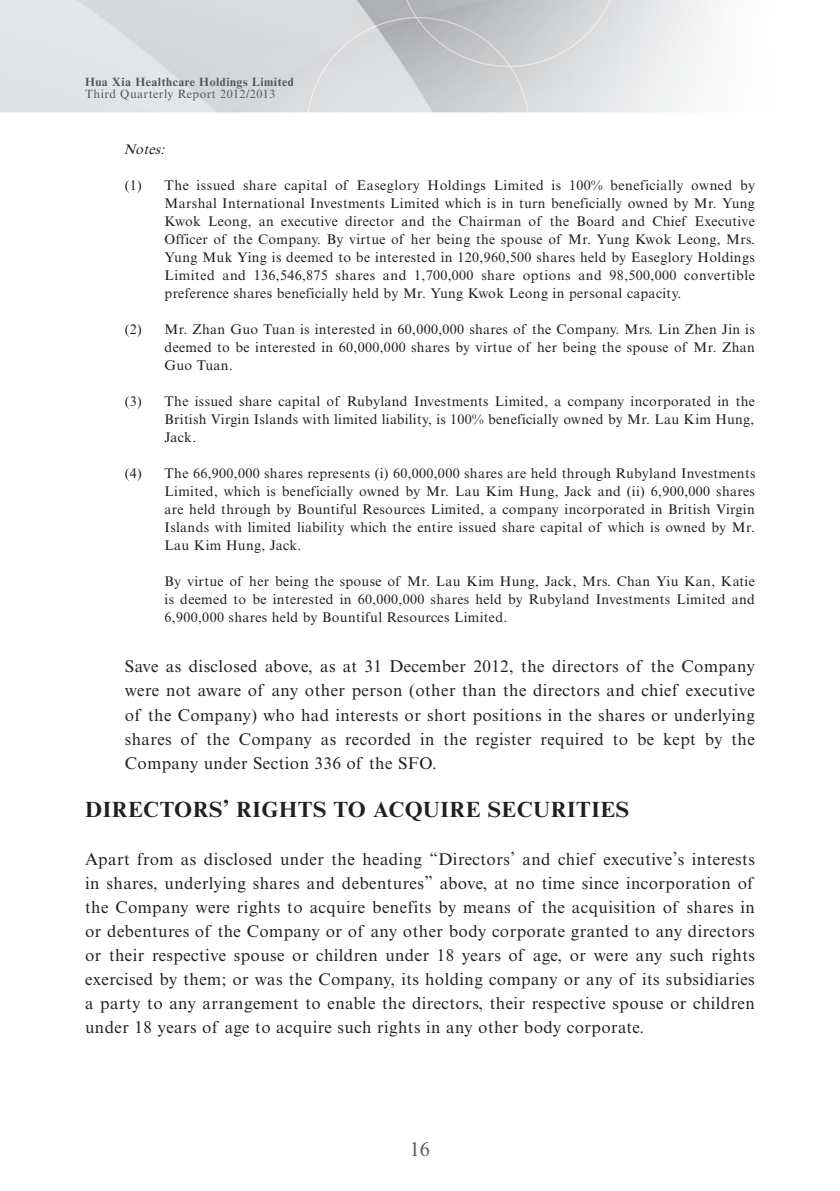
<style>
.page{position:relative;width:840px;height:1191px;background:#fff}
.page>*{position:absolute;margin:0;border:0;box-sizing:border-box;transform-origin:0 0}
.Heading_1{font:700 22px "Times New Roman MT Std";letter-spacing:.025em;color:#231f20}
.t1{font:20px "Times New Roman MT Std";color:#57585a}
.Body_Text{font:17px/24px "Times New Roman MT Std";letter-spacing:.025em;color:#231f20;text-align:justify}
.Notes{font:14px/18px "Times New Roman MT Std";letter-spacing:.025em;color:#231f20;text-align:justify}
.Notes-2{font:italic 14px "Times New Roman MT Std";color:#231f20}
.t2{font:700 12px "Times New Roman MT Std";letter-spacing:.04em;color:#57585a}
.t3{font:12px "Times New Roman MT Std";letter-spacing:.04em;color:#57585a}
</style>
<div class="page">
<svg style="left:304px;top:15px;width:227px;height:99px;background:#d7d8da"></svg>
<svg style="left:394px;top:0;width:227px;height:69px;background:#c8c9cb"></svg>
<p class="t2" style="left:85px;top:74px;width:210px">Hua Xia Healthcare Holdings Limited</p>
<p class="t3" style="left:85px;top:87px;width:192px">Third Quarterly Report 2012/2013</p>
<p class="Notes-2" style="left:123px;top:141px;width:47px">Notes:</p>
<p class="Notes" style="left:164px;top:177px;width:591px;text-indent:-40px">(1) The issued share capital of Easeglory Holdings Limited is 100% beneficially owned by Marshal International Investments Limited which is in turn beneficially owned by Mr. Yung Kwok Leong, an executive director and the Chairman of the Board and Chief Executive Officer of the Company. By virtue of her being the spouse of Mr. Yung Kwok Leong, Mrs.<br>Yung Muk Ying is deemed to be interested in 120,960,500 shares held by Easeglory Holdings Limited and 136,546,875 shares and 1,700,000 share options and 98,500,000 convertible preference shares beneficially held by Mr. Yung Kwok Leong in personal capacity.</p>
<p class="Notes" style="left:164px;top:321px;width:591px;text-indent:-40px">(2) Mr. Zhan Guo Tuan is interested in 60,000,000 shares of the Company. Mrs. Lin Zhen Jin is deemed to be interested in 60,000,000 shares by virtue of her being the spouse of Mr. Zhan Guo Tuan.</p>
<p class="Notes" style="left:164px;top:393px;width:591px;text-indent:-40px">(3) The issued share capital of Rubyland Investments Limited, a company incorporated in the British Virgin Islands with limited liability, is 100% beneficially owned by Mr. Lau Kim Hung, Jack.</p>
<p class="Notes" style="left:164px;top:465px;width:592px;text-indent:-40px">(4) The 66,900,000 shares represents (i) 60,000,000 shares are held through Rubyland Investments Limited, which is beneficially owned by Mr. Lau Kim Hung, Jack and (ii) 6,900,000 shares are held through by Bountiful Resources Limited, a company incorporated in British Virgin Islands with limited liability which the entire issued share capital of which is owned by Mr.<br>Lau Kim Hung, Jack.</p>
<p class="Notes" style="left:164px;top:573px;width:591px">By virtue of her being the spouse of Mr. Lau Kim Hung, Jack, Mrs. Chan Yiu Kan, Katie is deemed to be interested in 60,000,000 shares held by Rubyland Investments Limited and 6,900,000 shares held by Bountiful Resources Limited.</p>
<p class="Body_Text" style="left:125px;top:654px;width:631px">Save as disclosed above, as at 31 December 2012, the directors of the Company were not aware of any other person (other than the directors and chief executive of the Company) who had interests or short positions in the shares or underlying shares of the Company as recorded in the register required to be kept by the Company under Section 336 of the SFO.</p>
<p class="Heading_1" style="left:85px;top:795px;width:545px">DIRECTORS’ RIGHTS TO ACQUIRE SECURITIES</p>
<p class="Body_Text" style="left:85px;top:846px;width:671px">Apart from as disclosed under the heading “Directors’ and chief executive’s interests in shares, underlying shares and debentures” above, at no time since incorporation of the Company were rights to acquire benefits by means of the acquisition of shares in or debentures of the Company or of any other body corporate granted to any directors or their respective spouse or children under 18 years of age, or were any such rights exercised by them; or was the Company, its holding company or any of its subsidiaries a party to any arrangement to enable the directors, their respective spouse or children under 18 years of age to acquire such rights in any other body corporate.</p>
<h2 class="t1" style="left:410px;top:1138px;width:21px">16</h2>
</div>
